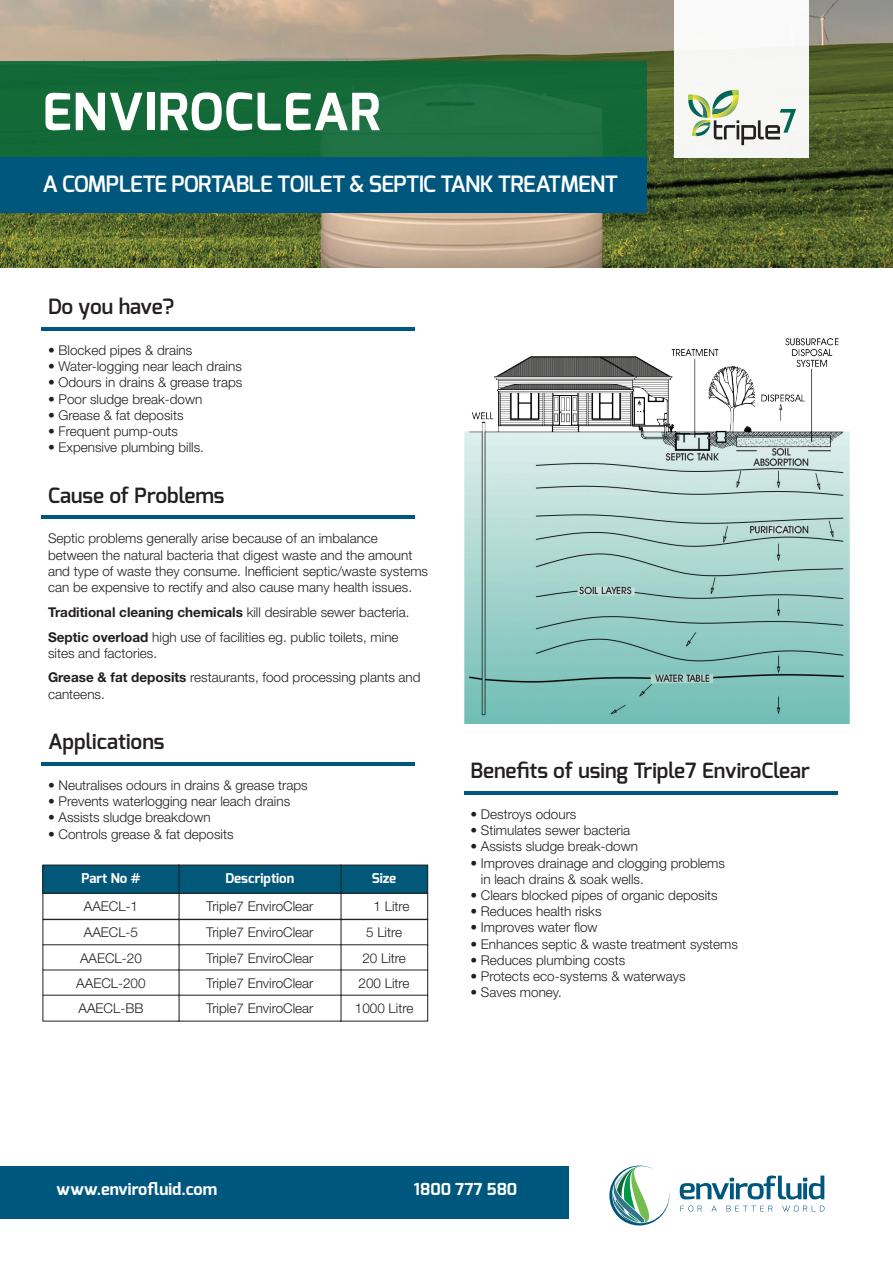
<style>
.page{position:relative;width:893px;height:1263px;background:#fff}
.page>*{position:absolute;margin:0;border:0;box-sizing:border-box;transform-origin:0 0}
.t1{font:700 51.15px "Exo";letter-spacing:.02em;color:#fff}
.t2{font:600 22.5px "Exo";letter-spacing:-.03em;color:#fff}
.t3{font:600 21px "Exo";color:#231f20}
.t4{font:600 21px "Exo";letter-spacing:-.02em;color:#231f20}
.t5{font:700 16.5px "Exo";color:#fff}
.t6{font:300 13.5px/16.2px "Helvetica Neue LT Std";color:#231f20}
.t7{font:700 13.5px "Helvetica Neue LT Std";color:#231f20}
.t8{font:700 13.5px "Exo";color:#fff}
.s1{font-weight:300}
.s2{font-weight:700}
</style>
<div class="page">
<img style="left:0;top:0;width:893px;height:268px">
<div style="left:0;top:61px;width:646px;height:96px;background:linear-gradient(to right,#126836,#1b6e3f)"></div>
<div style="left:0;top:157px;width:646px;height:56px;background:#00577d"></div>
<svg style="left:680px;top:1175px;width:144px;height:24px"></svg>
<svg style="left:680px;top:1205px;width:22px;height:6px"></svg>
<svg style="left:711px;top:1206px;width:6px;height:5px"></svg>
<svg style="left:726px;top:1205px;width:47px;height:6px"></svg>
<svg style="left:782px;top:1205px;width:42px;height:6px"></svg>
<svg style="left:609px;top:1165px;width:60px;height:60px"></svg>
<hr style="left:42px;top:327px;width:373px;height:3px;background:#00577d">
<hr style="left:42px;top:516px;width:373px;height:3px;background:#00577d">
<hr style="left:42px;top:762px;width:373px;height:3px;background:#00577d">
<hr style="left:464px;top:791px;width:373px;height:3px;background:#00577d">
<div style="left:0;top:1167px;width:568px;height:52px;background:#00577d"></div>
<div style="left:675px;top:0;width:134px;height:157px;background:#f6f7f4"></div>
<svg style="left:688px;top:90px;width:108px;height:55px"></svg>
<div style="left:340px;top:893px;width:88px;height:27px;border:1px solid #231f20"></div>
<div style="left:178px;top:893px;width:163px;height:27px;border:1px solid #231f20"></div>
<div style="left:43px;top:893px;width:136px;height:27px;border:1px solid #231f20"></div>
<div style="left:341px;top:865px;width:87px;height:28px;background:#015878"></div>
<div style="left:340px;top:865px;width:88px;height:28px;border:1px solid #231f20"></div>
<div style="left:179px;top:865px;width:162px;height:28px;background:#015878"></div>
<div style="left:178px;top:865px;width:163px;height:28px;border:1px solid #231f20"></div>
<div style="left:43px;top:865px;width:136px;height:28px;background:#015878"></div>
<div style="left:43px;top:865px;width:136px;height:28px;border:1px solid #231f20"></div>
<img style="left:464px;top:338px;width:386px;height:386px">
<p class="t1" style="left:43px;top:79px;width:340px">ENVIROCLEAR</p>
<p class="t2" style="left:43px;top:170px;width:577px">A COMPLETE PORTABLE TOILET &amp; SEPTIC TANK TREATMENT</p>
<p class="t4" style="left:48px;top:293px;width:128px">Do you have?</p>
<p class="t6" style="left:48px;top:342px;width:146px">• Blocked pipes &amp; drains</p>
<p class="t6" style="left:48px;top:358px;width:195px">• Water-logging near leach drains</p>
<p class="t6" style="left:48px;top:374px;width:196px">• Odours in drains &amp; grease traps</p>
<p class="t6" style="left:48px;top:390px;width:156px">• Poor sludge break-down</p>
<p class="t6" style="left:48px;top:407px;width:137px">• Grease &amp; fat deposits</p>
<p class="t6" style="left:48px;top:423px;width:132px">• Frequent pump-outs</p>
<p class="t6" style="left:48px;top:439px;width:157px">• Expensive plumbing bills.</p>
<p class="t3" style="left:48px;top:481px;width:178px">Cause of Problems</p>
<p class="t6" style="left:48px;top:530px;width:381px">Septic problems generally arise because of an imbalance between the natural bacteria that digest waste and the amount and type of waste they consume. Inefficient septic/waste systems can be expensive to rectify and also cause many health issues.</p>
<p class="t7" style="left:48px;top:604px;width:363px">Traditional cleaning chemicals <span class="s1">kill desirable sewer bacteria.</span></p>
<p class="t6" style="left:48px;top:628px;width:352px"><span class="s2">Septic overload</span> high use of facilities eg. public toilets, mine sites and factories.</p>
<p class="t6" style="left:48px;top:669px;width:374px"><span class="s2">Grease &amp; fat deposits</span> restaurants, food processing plants and canteens.</p>
<p class="t3" style="left:48px;top:728px;width:118px">Applications</p>
<p class="t6" style="left:48px;top:777px;width:261px">• Neutralises odours in drains &amp; grease traps</p>
<p class="t6" style="left:48px;top:793px;width:244px">• Prevents waterlogging near leach drains</p>
<p class="t6" style="left:48px;top:809px;width:164px">• Assists sludge breakdown</p>
<p class="t6" style="left:48px;top:825px;width:187px">• Controls grease &amp; fat deposits</p>
<p class="t8" style="left:81px;top:869px;width:61px">Part No #</p>
<p class="t8" style="left:225px;top:869px;width:70px">Description</p>
<p class="t8" style="left:372px;top:869px;width:26px">Size</p>
<p class="t6" style="left:84px;top:898px;width:56px">AAECL-1</p>
<p class="t6" style="left:206px;top:898px;width:109px">Triple7 EnviroClear</p>
<p class="t6" style="left:374px;top:898px;width:38px">1 Litre</p>
<p class="t6" style="left:84px;top:924px;width:56px">AAECL-5</p>
<p class="t6" style="left:206px;top:924px;width:109px">Triple7 EnviroClear</p>
<p class="t6" style="left:366px;top:924px;width:38px">5 Litre</p>
<p class="t6" style="left:80px;top:949px;width:63px">AAECL-20</p>
<p class="t6" style="left:206px;top:949px;width:109px">Triple7 EnviroClear</p>
<p class="t6" style="left:362px;top:949px;width:45px">20 Litre</p>
<p class="t6" style="left:76px;top:974px;width:71px">AAECL-200</p>
<p class="t6" style="left:206px;top:974px;width:109px">Triple7 EnviroClear</p>
<p class="t6" style="left:359px;top:974px;width:53px">200 Litre</p>
<p class="t6" style="left:79px;top:1000px;width:66px">AAECL-BB</p>
<p class="t6" style="left:206px;top:1000px;width:109px">Triple7 EnviroClear</p>
<p class="t6" style="left:355px;top:1000px;width:60px">1000 Litre</p>
<p class="t3" style="left:470px;top:757px;width:341px">Benefits of using Triple7 EnviroClear</p>
<p class="t6" style="left:470px;top:806px;width:108px">• Destroys odours</p>
<p class="t6" style="left:470px;top:822px;width:161px">• Stimulates sewer bacteria</p>
<p class="t6" style="left:470px;top:838px;width:169px">• Assists sludge break-down</p>
<p class="t6" style="left:481px;top:854px;width:246px;text-indent:-11px">• Improves drainage and clogging problems in leach drains &amp; soak wells.</p>
<p class="t6" style="left:470px;top:887px;width:249px">• Clears blocked pipes of organic deposits</p>
<p class="t6" style="left:470px;top:903px;width:133px">• Reduces health risks</p>
<p class="t6" style="left:470px;top:919px;width:129px">• Improves water flow</p>
<p class="t6" style="left:470px;top:935px;width:269px">• Enhances septic &amp; waste treatment systems</p>
<p class="t6" style="left:470px;top:951px;width:156px">• Reduces plumbing costs</p>
<p class="t6" style="left:470px;top:968px;width:217px">• Protects eco-systems &amp; waterways</p>
<p class="t6" style="left:470px;top:984px;width:93px">• Saves money.</p>
<p class="t5" style="left:57px;top:1178px;width:162px">www.envirofluid.com</p>
<p class="t5" style="left:414px;top:1178px;width:105px">1800 777 580</p>
</div>
